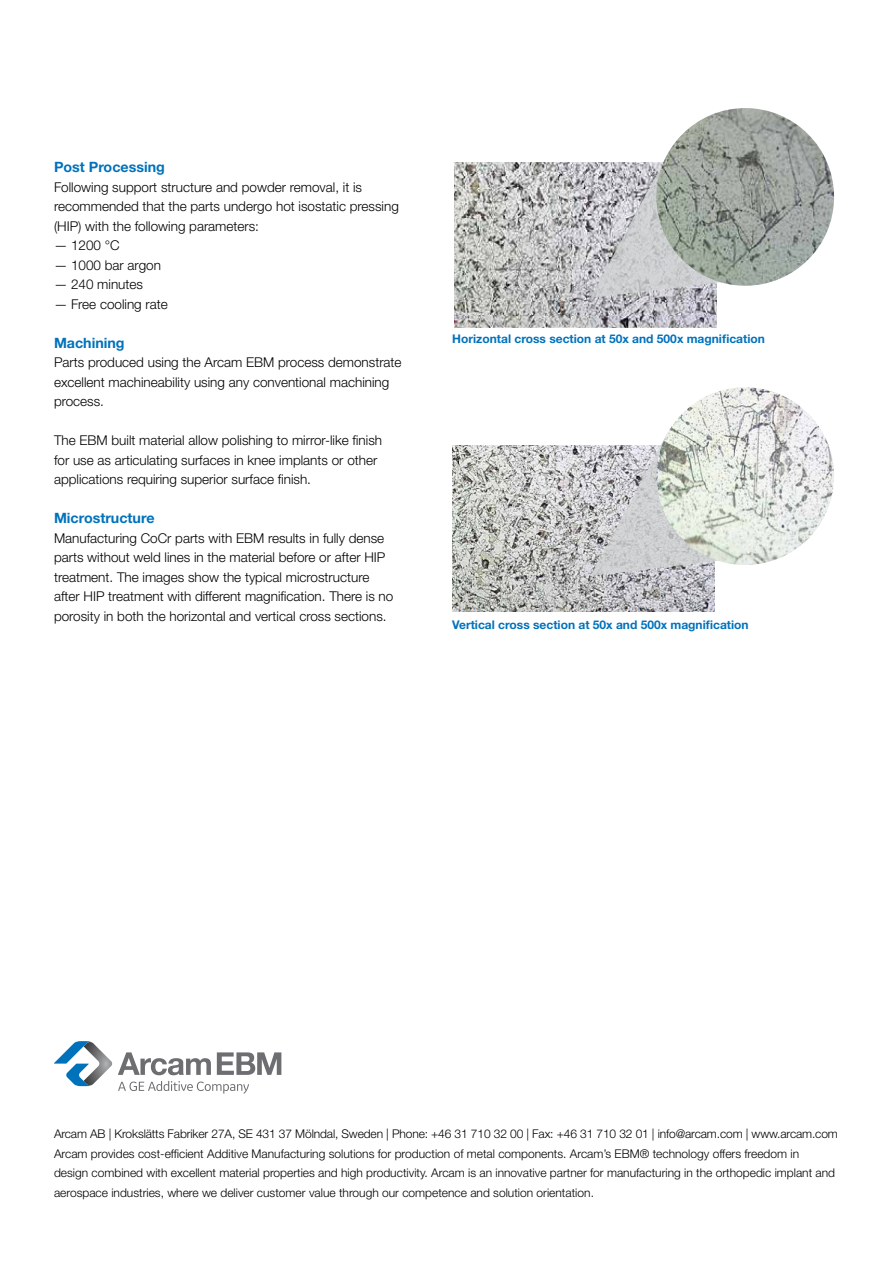
<style>
.page{position:relative;width:893px;height:1263px;background:#fff}
.page>*{position:absolute;margin:0;border:0;box-sizing:border-box;transform-origin:0 0}
.t1{font:700 14.25px "Helvetica Neue LT Std";color:#0072bc}
.t2{font:300 13.5px/19.5px "Helvetica Neue LT Std";color:#000}
.t3{font:300 12px/19.5px "Helvetica Neue LT Std";color:#000}
.t4{font:700 12px "Helvetica Neue LT Std";color:#0072bc}
</style>
<div class="page">
<img style="left:454px;top:162px;width:263px;height:166px">
<img style="left:452px;top:446px;width:262px;height:165px">
<svg style="left:590px;top:162px;width:130px;height:136px;background:#c2c2c6"></svg>
<svg style="left:590px;top:441px;width:134px;height:135px;background:#c7c7ca"></svg>
<img style="left:656px;top:108px;width:178px;height:178px;border-radius:89px">
<img style="left:656px;top:387px;width:178px;height:178px;border-radius:89px">
<svg style="left:118px;top:1081px;width:131px;height:13px"></svg>
<svg style="left:118px;top:1052px;width:93px;height:23px"></svg>
<svg style="left:217px;top:1052px;width:64px;height:23px"></svg>
<svg style="left:54px;top:1041px;width:58px;height:45px"></svg>
<p class="t1" style="left:54px;top:158px;width:112px">Post Processing</p>
<p class="t2" style="left:54px;top:177px;width:346px">Following support structure and powder removal, it is recommended that the parts undergo hot isostatic pressing (HIP) with the following parameters:</p>
<p class="t2" style="left:54px;top:235px;width:67px">— 1200 °C</p>
<p class="t2" style="left:54px;top:255px;width:109px">— 1000 bar argon</p>
<p class="t2" style="left:54px;top:274px;width:91px">— 240 minutes</p>
<p class="t2" style="left:54px;top:294px;width:115px">— Free cooling rate</p>
<p class="t1" style="left:54px;top:334px;width:72px">Machining</p>
<p class="t2" style="left:54px;top:352px;width:349px">Parts produced using the Arcam EBM process demonstrate excellent machineability using any conventional machining process.</p>
<p class="t2" style="left:54px;top:430px;width:330px">The EBM built material allow polishing to mirror-like finish for use as articulating surfaces in knee implants or other applications requiring superior surface finish.</p>
<p class="t1" style="left:54px;top:509px;width:102px">Microstructure</p>
<p class="t2" style="left:54px;top:528px;width:341px">Manufacturing CoCr parts with EBM results in fully dense parts without weld lines in the material before or after HIP treatment. The images show the typical microstructure after HIP treatment with different magnification. There is no porosity in both the horizontal and vertical cross sections.</p>
<p class="t4" style="left:452px;top:332px;width:314px">Horizontal cross section at 50x and 500x magnification</p>
<p class="t4" style="left:452px;top:617px;width:298px">Vertical cross section at 50x and 500x magnification</p>
<p class="t3" style="left:54px;top:1124px;width:785px">Arcam AB | Krokslätts Fabriker 27A, SE 431 37 Mölndal, Sweden | Phone: +46 31 710 32 00 | Fax: +46 31 710 32 01 | info@arcam.com | www.arcam.com Arcam provides cost-efficient Additive Manufacturing solutions for production of metal components. Arcam’s EBM® technology offers freedom in<br>design combined with excellent material properties and high productivity. Arcam is an innovative partner for manufacturing in the orthopedic implant and aerospace industries, where we deliver customer value through our competence and solution orientation.</p>
</div>
